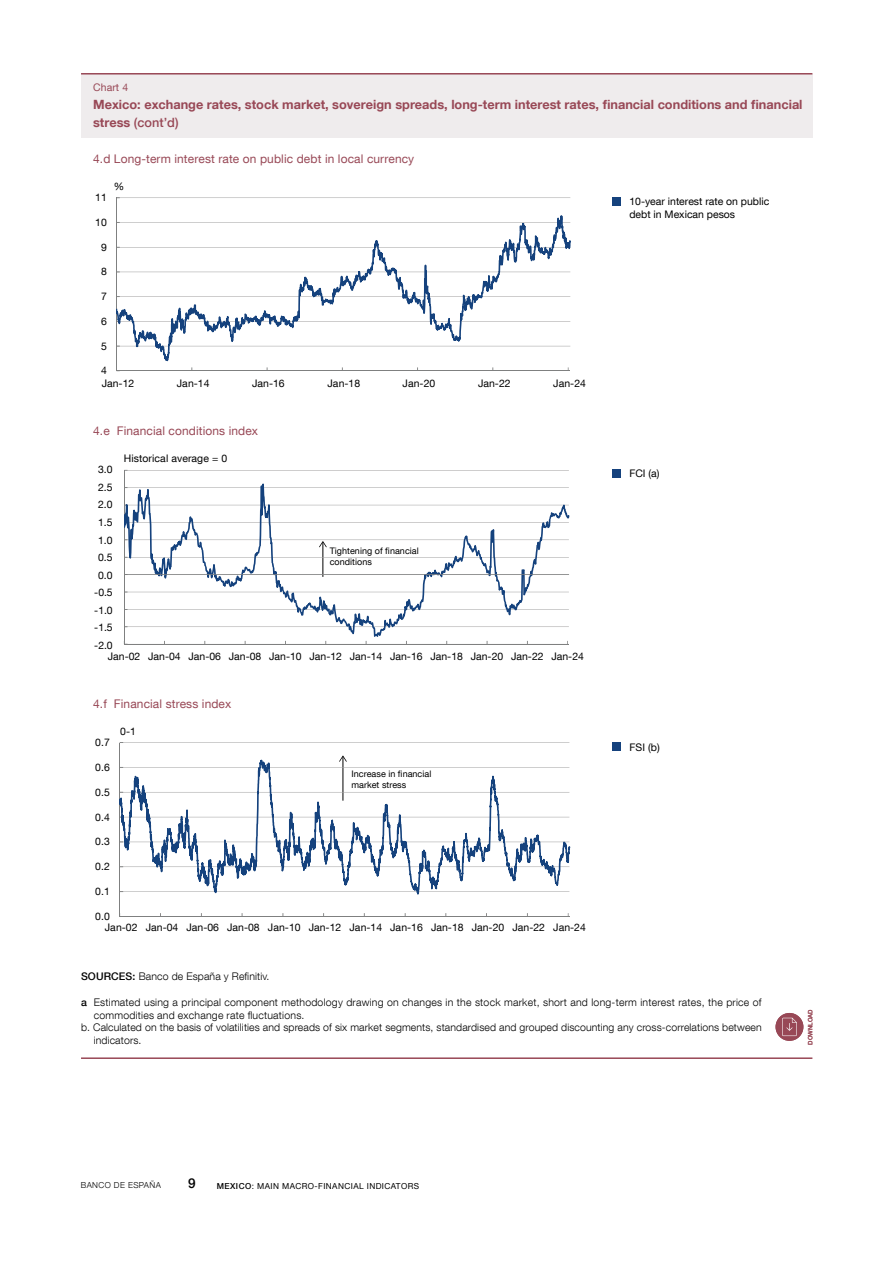
<style>
.page{position:relative;width:893px;height:1263px;background:#fff}
.page>*{position:absolute;margin:0;border:0;box-sizing:border-box;transform-origin:0 0}
.t1{font:500 13.5px "Bd E Neue Helvetica";color:#000}
.t2{font:700 12.75px/18px "Bd E Neue Helvetica";color:#984856}
.t3{font:12px "Bd E Neue Helvetica";letter-spacing:.01em;color:#984856}
.t4{font:10.5px/12.6px "Bd E Neue Helvetica";color:#000}
.t5{font:300 10.5px "Bd E Neue Helvetica";letter-spacing:.01em;color:#000}
.t6{font:10.5px "Bd E Neue Helvetica";letter-spacing:.01em;color:#984856}
.t7{font:9px/10.8px "Bd E Neue Helvetica";letter-spacing:.005em;color:#000}
.t8{font:8.25px "Bd E Neue Helvetica";letter-spacing:.05em;color:#000}
.t9{font:300 8.25px "Bd E Neue Helvetica";letter-spacing:.05em;color:#000}
.t10{font:500 6px "Bd E Neue Helvetica";color:#984856}
.s1{font-weight:500}
</style>
<div class="page">
<hr style="left:81px;top:1057px;width:731px;height:2px;background:#984856">
<div style="left:613px;top:743px;width:8px;height:8px;background:#15427d"></div>
<div style="left:613px;top:469px;width:8px;height:9px;background:#15427d"></div>
<div style="left:613px;top:197px;width:8px;height:9px;background:#15427d"></div>
<div style="left:81px;top:74px;width:731px;height:64px;background:#efeced"></div>
<hr style="left:81px;top:73px;width:731px;height:2px;background:#984856">
<svg style="left:340px;top:756px;width:6px;height:4px"></svg>
<hr style="left:120px;top:742px;width:449px;height:1px;background:#a6a5a5">
<hr style="left:119px;top:743px;width:1px;height:173px;background:#7f8080">
<hr style="left:120px;top:916px;width:449px;height:1px;background:#7f8080">
<svg style="left:120px;top:760px;width:450px;height:135px"></svg>
<hr style="left:124px;top:470px;width:445px;height:1px;background:#a6a5a5">
<hr style="left:124px;top:470px;width:1px;height:174px;background:#7f8080">
<hr style="left:124px;top:644px;width:445px;height:1px;background:#7f8080">
<svg style="left:124px;top:483px;width:445px;height:154px"></svg>
<svg style="left:124px;top:574px;width:445px;height:1px"></svg>
<hr style="left:117px;top:197px;width:453px;height:1px;background:#a6a5a5">
<hr style="left:116px;top:198px;width:1px;height:173px;background:#7f8080">
<hr style="left:117px;top:370px;width:453px;height:1px;background:#7f8080">
<svg style="left:116px;top:215px;width:455px;height:146px"></svg>
<div style="left:775px;top:1013px;width:28px;height:28px;background:#984856;border-radius:50%"></div>
<svg style="left:782px;top:1018px;width:15px;height:18px"></svg>
<p class="t6" style="left:93px;top:81px;width:37px">Chart 4</p>
<p class="t2" style="left:93px;top:95px;width:711px">Mexico: exchange rates, stock market, sovereign spreads, long-term interest rates, financial conditions and financial stress <span class="s1">(cont’d)</span></p>
<p class="t3" style="left:93px;top:151px;width:323px">4.d Long-term interest rate on public debt in local currency</p>
<p class="t4" style="left:95px;top:191px;width:13px">11</p>
<p class="t4" style="left:95px;top:216px;width:13px">10</p>
<p class="t4" style="left:101px;top:240px;width:7px">9</p>
<p class="t4" style="left:101px;top:265px;width:7px">8</p>
<p class="t4" style="left:101px;top:290px;width:7px">7</p>
<p class="t4" style="left:101px;top:314px;width:7px">6</p>
<p class="t4" style="left:101px;top:339px;width:7px">5</p>
<p class="t4" style="left:101px;top:364px;width:7px">4</p>
<p class="t4" style="left:114px;top:180px;width:12px">%</p>
<p class="t4" style="left:102px;top:376px;width:34px">Jan-12</p>
<p class="t4" style="left:177px;top:376px;width:34px">Jan-14</p>
<p class="t4" style="left:252px;top:376px;width:34px">Jan-16</p>
<p class="t4" style="left:328px;top:376px;width:34px">Jan-18</p>
<p class="t4" style="left:403px;top:376px;width:34px">Jan-20</p>
<p class="t4" style="left:478px;top:376px;width:34px">Jan-22</p>
<p class="t4" style="left:553px;top:376px;width:34px">Jan-24</p>
<p class="t3" style="left:93px;top:423px;width:167px">4.e Financial conditions index</p>
<p class="t4" style="left:98px;top:463px;width:16px">3.0</p>
<p class="t4" style="left:98px;top:480px;width:16px">2.5</p>
<p class="t4" style="left:98px;top:498px;width:16px">2.0</p>
<p class="t4" style="left:98px;top:516px;width:16px">1.5</p>
<p class="t4" style="left:98px;top:533px;width:16px">1.0</p>
<p class="t4" style="left:98px;top:551px;width:16px">0.5</p>
<p class="t4" style="left:98px;top:568px;width:16px">0.0</p>
<p class="t4" style="left:94px;top:586px;width:20px">-0.5</p>
<p class="t4" style="left:94px;top:603px;width:20px">-1.0</p>
<p class="t4" style="left:94px;top:621px;width:20px">-1.5</p>
<p class="t4" style="left:94px;top:638px;width:20px">-2.0</p>
<p class="t4" style="left:124px;top:451px;width:105px">Historical average = 0</p>
<p class="t7" style="left:330px;top:545px;width:91px">Tightening of financial conditions</p>
<p class="t4" style="left:108px;top:650px;width:478px">Jan-02 Jan-04 Jan-06 Jan-08 Jan-10 Jan-12 Jan-14 Jan-16 Jan-18 Jan-20 Jan-22 Jan-24</p>
<p class="t3" style="left:93px;top:696px;width:140px">4.f Financial stress index</p>
<p class="t4" style="left:95px;top:736px;width:16px">0.7</p>
<p class="t4" style="left:95px;top:761px;width:16px">0.6</p>
<p class="t4" style="left:95px;top:785px;width:16px">0.5</p>
<p class="t4" style="left:95px;top:810px;width:16px">0.4</p>
<p class="t4" style="left:95px;top:835px;width:16px">0.3</p>
<p class="t4" style="left:95px;top:860px;width:16px">0.2</p>
<p class="t4" style="left:95px;top:885px;width:16px">0.1</p>
<p class="t4" style="left:95px;top:909px;width:16px">0.0</p>
<p class="t4" style="left:120px;top:725px;width:17px">0-1</p>
<p class="t7" style="left:351px;top:769px;width:81px">Increase in financial market stress</p>
<p class="t4" style="left:105px;top:921px;width:482px">Jan-02 Jan-04 Jan-06 Jan-08 Jan-10 Jan-12 Jan-14 Jan-16 Jan-18 Jan-20 Jan-22 Jan-24</p>
<p class="t4" style="left:629px;top:195px;width:142px">10-year interest rate on public debt in Mexican pesos</p>
<p class="t4" style="left:629px;top:467px;width:32px">FCI (a)</p>
<p class="t4" style="left:629px;top:740px;width:32px">FSI (b)</p>
<p class="t5" style="left:81px;top:970px;width:190px"><span class="s1">SOURCES:</span> Banco de España y Refinitiv.</p>
<p class="t5" style="left:81px;top:996px;width:682px"><span class="s1">a</span> Estimated using a principal component methodology drawing on changes in the stock market, short and long-term interest rates, the price of</p>
<p class="t5" style="left:94px;top:1008px;width:212px">commodities and exchange rate fluctuations.</p>
<p class="t5" style="left:81px;top:1021px;width:682px">b. Calculated on the basis of volatilities and spreads of six market segments, standardised and grouped discounting any cross-correlations between</p>
<p class="t5" style="left:94px;top:1034px;width:49px">indicators.</p>
<p class="t10" style="left:807px;top:1045px;width:37px;rotate:-90deg">DOWNLOAD</p>
<p class="t9" style="left:81px;top:1180px;width:82px">BANCO DE ESPAÑA</p>
<p class="t1" style="left:188px;top:1175px;width:9px">9</p>
<p class="t8" style="left:217px;top:1181px;width:204px"><span class="s1">MEXICO</span>: MAIN MACRO-FINANCIAL INDICATORS</p>
</div>
